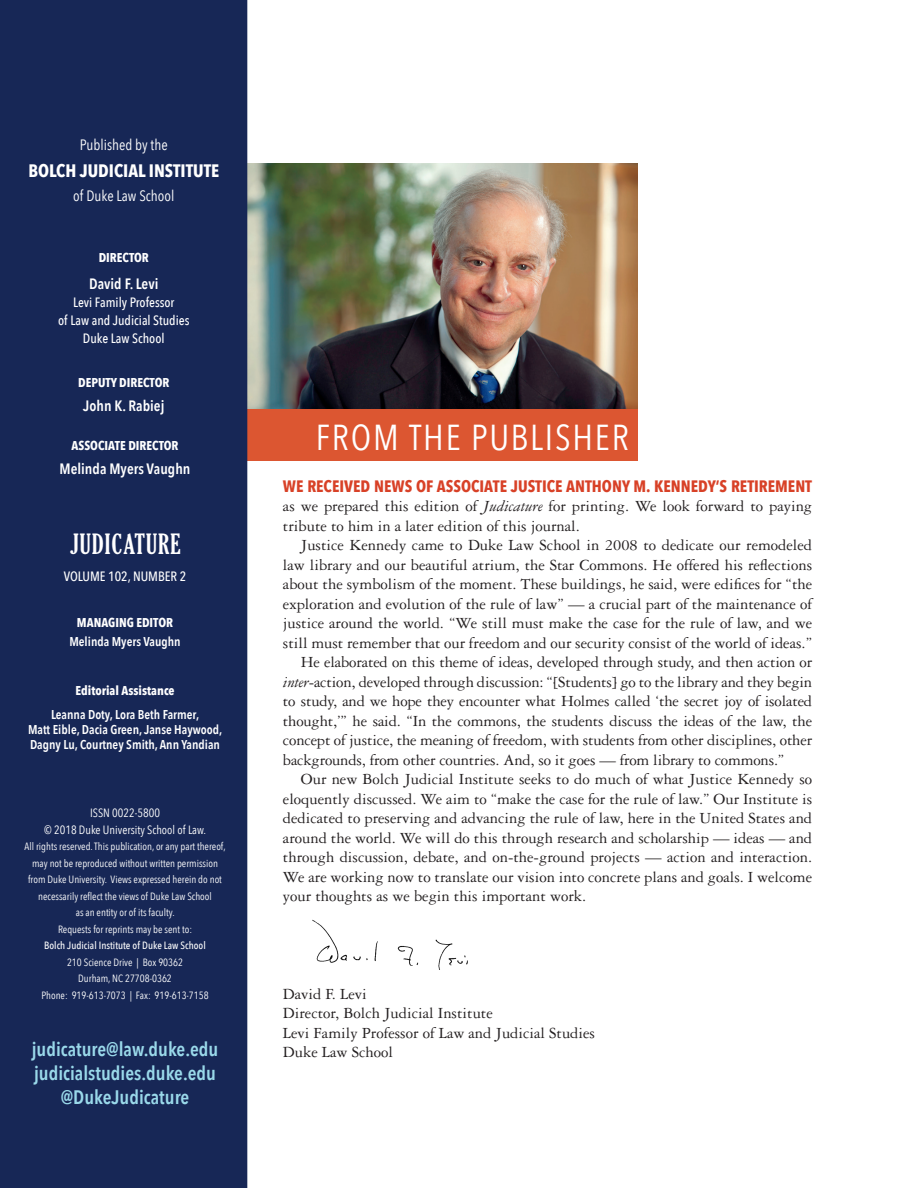
<style>
.page{position:relative;width:918px;height:1188px;background:#fff}
.page>*{position:absolute;margin:0;border:0;box-sizing:border-box;transform-origin:0 0}
.Endnote_text{font:36px "Avenir Next Condensed";letter-spacing:.05em;color:#fff}
.Table_Text{font:700 expanded 27px "Gloucester MT Pro";letter-spacing:.03em;color:#fff}
.Table_Text-2{font:600 19.5px/24px "Avenir Next Condensed";color:#9ad9ea;text-align:center}
.Table_Text-3{font:700 18px "Avenir Next Condensed";color:#fff}
.Body_Copy{font:16.5px/19.5px "Garamond 3 LT Std";color:#231f20;text-align:justify}
.Body_Copy_-_no_inden{font:16.5px/19.5px "Garamond 3 LT Std";color:#231f20;text-align:justify}
.Table_Text-4{font:600 15px "Avenir Next Condensed";color:#fff}
.Table_Text-5{font:15px "Avenir Next Condensed";color:#fff}
.Table_Text-6{font:500 13.5px/18px "Avenir Next Condensed";color:#fff;text-align:center}
.Table_Text-7{font:600 12.75px/15px "Avenir Next Condensed";color:#fff;text-align:center}
.Table_Text-8{font:700 12.75px "Avenir Next Condensed";color:#fff}
.Table_Text-9{font:12px/16.5px "Avenir Next Condensed";color:#fff;text-align:center}
.Table_Text-10{font:10.5px/16.5px "Avenir Next Condensed";color:#fff;text-align:center}
.s1{font-weight:500}
.s2{font-family:"Avenir Next Condensed";font-weight:700;color:#d84127}
.s3{font-style:italic}
</style>
<div class="page">
<img style="left:247px;top:164px;width:390px;height:245px">
<div style="left:243px;top:409px;width:394px;height:51px;background:#dc5631"></div>
<div style="left:0;top:0;width:247px;height:1188px;background:#172756"></div>
<img style="left:312px;top:919px;width:156px;height:50px">
<p class="Table_Text-5" style="left:80px;top:132px;width:89px">Published by the</p>
<p class="Table_Text-3" style="left:28px;top:160px;width:192px">BOLCH JUDICIAL INSTITUTE</p>
<p class="Table_Text-5" style="left:73px;top:183px;width:103px">of Duke Law School</p>
<p class="Table_Text-8" style="left:99px;top:250px;width:52px">DIRECTOR</p>
<p class="Table_Text-4" style="left:89px;top:270px;width:71px">David F. Levi</p>
<p class="Table_Text-6" style="left:58px;top:293px;width:133px">Levi Family Professor<br>of Law and Judicial Studies<br>Duke Law School</p>
<p class="Table_Text-8" style="left:78px;top:375px;width:93px">DEPUTY DIRECTOR</p>
<p class="Table_Text-4" style="left:83px;top:393px;width:83px">John K. Rabiej</p>
<p class="Table_Text-8" style="left:72px;top:437px;width:108px">ASSOCIATE DIRECTOR</p>
<p class="Table_Text-4" style="left:60px;top:455px;width:132px">Melinda Myers Vaughn</p>
<p class="Table_Text" style="left:69px;top:527px;width:113px">JUDICATURE</p>
<p class="Table_Text-6" style="left:64px;top:567px;width:124px">VOLUME 102, NUMBER 2</p>
<p class="Table_Text-8" style="left:77px;top:614px;width:98px">MANAGING EDITOR</p>
<p class="Table_Text-7" style="left:69px;top:634px;width:113px">Melinda Myers Vaughn</p>
<p class="Table_Text-8" style="left:75px;top:683px;width:101px">Editorial Assistance</p>
<p class="Table_Text-7" style="left:28px;top:706px;width:196px">Leanna Doty, Lora Beth Farmer,<br>Matt Eible, Dacia Green, Janse Haywood,<br>Dagny Lu, Courtney Smith, Ann Yandian</p>
<p class="Table_Text-9" style="left:44px;top:804px;width:164px">ISSN 0022-5800<br>© 2018 Duke University School of Law.</p>
<p class="Table_Text-10" style="left:25px;top:838px;width:203px">All rights reserved. This publication, or any part thereof, may not be reproduced without written permission from Duke University. Views expressed herein do not necessarily reflect the views of Duke Law School<br>as an entity or of its faculty.<br>Requests for reprints may be sent to:<br><span class="s1">Bolch Judicial Institute of Duke Law School<br></span>210 Science Drive | Box 90362<br>Durham, NC 27708-0362<br>Phone: 919-613-7073 | Fax: 919-613-7158</p>
<p class="Table_Text-2" style="left:32px;top:1036px;width:188px">judicature@law.duke.edu judicialstudies.duke.edu @DukeJudicature</p>
<p class="Endnote_text" style="left:316px;top:407px;width:315px">FROM THE PUBLISHER</p>
<p class="Body_Copy_-_no_inden" style="left:283px;top:477px;width:531px"><span class="s2">WE RECEIVED NEWS OF ASSOCIATE JUSTICE ANTHONY M. KENNEDY’S RETIREMENT </span>as we prepared this edition of <span class="s3">Judicature</span> for printing. We look forward to paying tribute to him in a later edition of this journal.</p>
<p class="Body_Copy" style="left:283px;top:536px;width:531px;text-indent:18px">Justice Kennedy came to Duke Law School in 2008 to dedicate our remodeled law library and our beautiful atrium, the Star Commons. He offered his reflections about the symbolism of the moment. These buildings, he said, were edifices for “the exploration and evolution of the rule of law” — a crucial part of the maintenance of justice around the world. “We still must make the case for the rule of law, and we still must remember that our freedom and our security consist of the world of ideas.”</p>
<p class="Body_Copy" style="left:283px;top:653px;width:531px;text-indent:18px">He elaborated on this theme of ideas, developed through study, and then action or <span class="s3">inter</span>-action, developed through discussion: “[Students] go to the library and they begin to study, and we hope they encounter what Holmes called ‘the secret joy of isolated thought,’” he said. “In the commons, the students discuss the ideas of the law, the concept of justice, the meaning of freedom, with students from other disciplines, other backgrounds, from other countries. And, so it goes — from library to commons.”</p>
<p class="Body_Copy" style="left:283px;top:770px;width:531px;text-indent:18px">Our new Bolch Judicial Institute seeks to do much of what Justice Kennedy so eloquently discussed. We aim to “make the case for the rule of law.” Our Institute is dedicated to preserving and advancing the rule of law, here in the United States and around the world. We will do this through research and scholarship — ideas — and through discussion, debate, and on-the-ground projects — action and interaction.<br>We are working now to translate our vision into concrete plans and goals. I welcome your thoughts as we begin this important work.</p>
<p class="Body_Copy_-_no_inden" style="left:283px;top:984px;width:85px">David F. Levi</p>
<p class="Body_Copy_-_no_inden" style="left:283px;top:1004px;width:211px">Director, Bolch Judicial Institute</p>
<p class="Body_Copy_-_no_inden" style="left:283px;top:1023px;width:314px">Levi Family Professor of Law and Judicial Studies</p>
<p class="Body_Copy_-_no_inden" style="left:283px;top:1043px;width:111px">Duke Law School</p>
</div>
